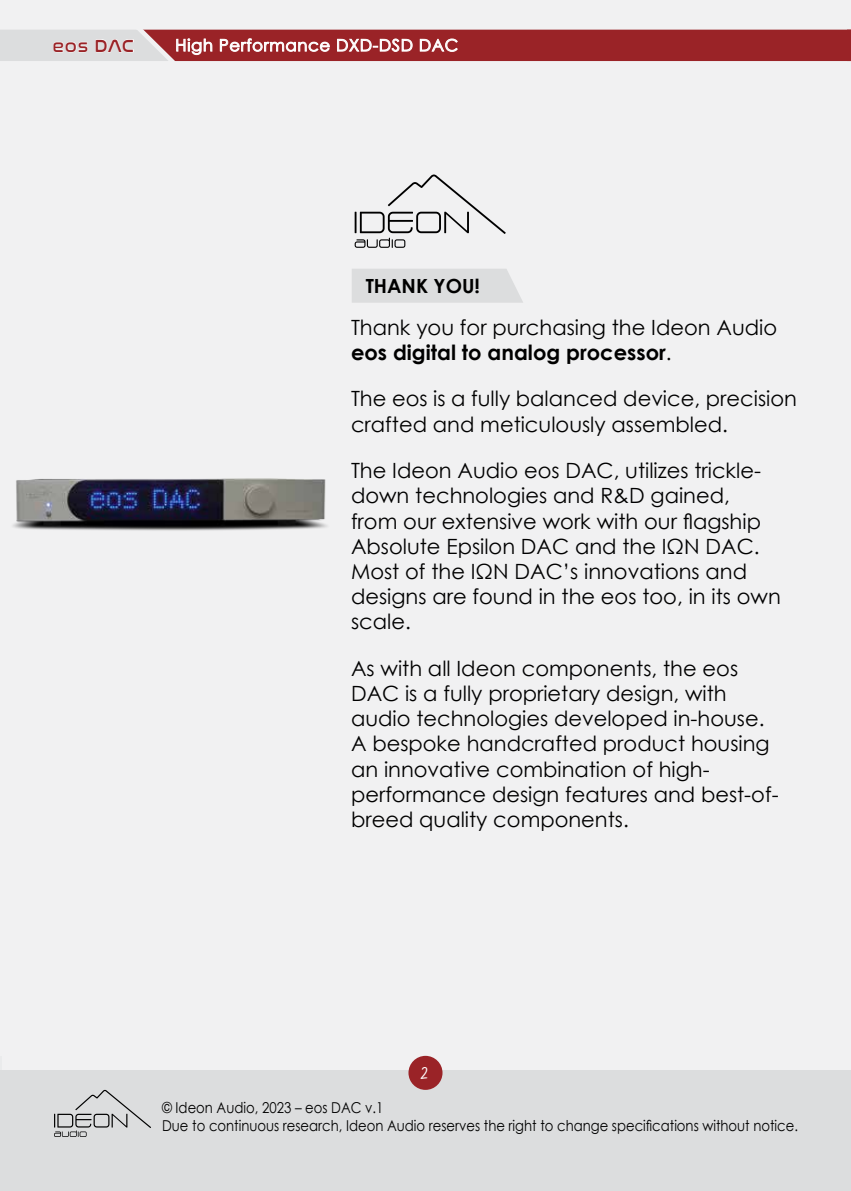
<style>
.page{position:relative;width:851px;height:1191px;background:#fff}
.page>*{position:absolute;margin:0;border:0;box-sizing:border-box;transform-origin:0 0}
.t1{font:21px/25.2px "Century Gothic";color:#000}
.t2{font:700 19.5px "Century Gothic";color:#000}
.t3{font:18px "Nasalization Rg";letter-spacing:.02em;color:#9a2327}
.t4{font:18px "Gunny Manual";color:#fff}
.t5{font:16.5px "Century Gothic";letter-spacing:.04em;color:#fff}
.t6{font:15px/18px "Century Gothic";color:#000;scale:.88 1}
.s1{font-weight:700}
</style>
<div class="page">
<div style="left:0;top:0;width:850px;height:1191px;background:#f1f1f2"></div>
<div style="left:0;top:1069px;width:850px;height:122px;background:#dcddde"></div>
<svg style="left:54px;top:1089px;width:97px;height:48px"></svg>
<div style="left:408px;top:1055px;width:34px;height:34px;background:#9a2327;border-radius:50%"></div>
<svg style="left:0;top:29px;width:850px;height:33px;background:#af595c"></svg>
<div style="left:352px;top:269px;width:171px;height:34px;background:#dcddde"></div>
<svg style="left:354px;top:174px;width:151px;height:74px"></svg>
<img style="left:13px;top:478px;width:314px;height:53px">
<p class="t3" style="left:52px;top:29px;width:83px">eos DAC</p>
<p class="t5" style="left:175px;top:34px;width:284px">High Performance DXD-DSD DAC</p>
<p class="t2" style="left:365px;top:271px;width:116px">THANK YOU!</p>
<p class="t1" style="left:351px;top:314px;width:427px">Thank you for purchasing the Ideon Audio <span class="s1">eos digital to analog processor</span>.</p>
<p class="t1" style="left:351px;top:386px;width:447px">The eos is a fully balanced device, precision crafted and meticulously assembled.</p>
<p class="t1" style="left:351px;top:457px;width:431px">The Ideon Audio eos DAC, utilizes trickle&shy;down technologies and R&amp;D gained, from our extensive work with our flagship Absolute Epsilon DAC and the IΩN DAC.<br>Most of the IΩN DAC’s innovations and designs are found in the eos too, in its own scale.</p>
<p class="t1" style="left:351px;top:655px;width:429px">As with all Ideon components, the eos DAC is a fully proprietary design, with audio technologies developed in-house.<br>A bespoke handcrafted product housing an innovative combination of high&shy;performance design features and best-of&shy;breed quality components.</p>
<p class="t4" style="left:420px;top:1061px;width:9px">2</p>
<p class="t6" style="left:162px;top:1098px;width:724px">© Ideon Audio, 2023 – eos DAC v.1<br>Due to continuous research, Ideon Audio reserves the right to change specifications without notice.</p>
</div>
